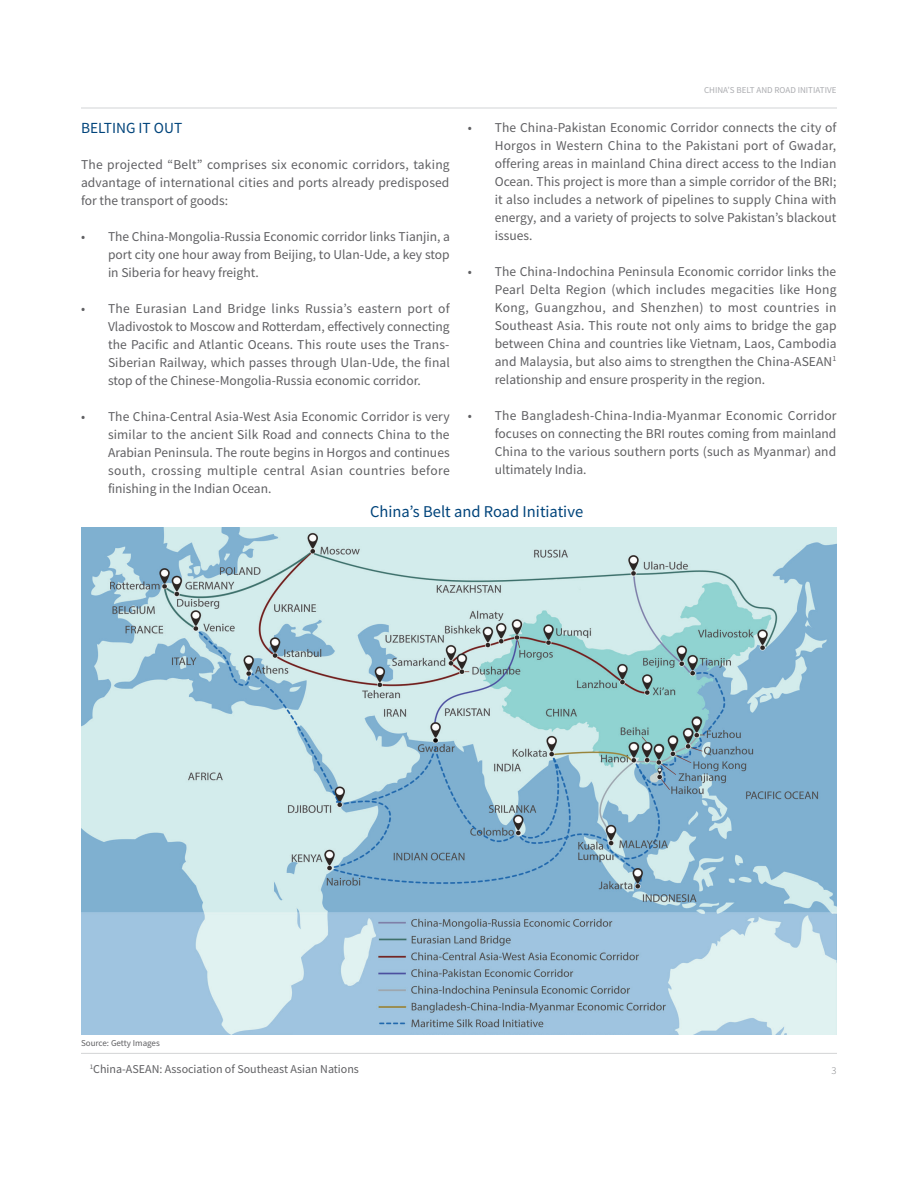
<style>
.page{position:relative;width:918px;height:1188px;background:#fff}
.page>*{position:absolute;margin:0;border:0;box-sizing:border-box;transform-origin:0 0}
.t1{font:16.5px "Source Sans Pro";color:#00447b}
.t2{font:15.3px "Source Sans Pro";color:#00447b}
.t3{font:13.5px/18px "Source Sans Pro";color:#5f5f62;text-align:justify}
.t4{font:12px "Source Sans Pro";color:#5f5f62}
.t5{font:300 10.5px "Source Sans Pro";color:#848689}
.t6{font:9px "Source Sans Pro";color:#abacb0}
.t7{font:9px "Source Sans Pro";color:#5f5f62}
</style>
<div class="page">
<hr style="left:81px;top:1053px;width:756px;height:1px;background:#d3d4d6">
<hr style="left:81px;top:108px;width:756px;height:1px;background:#d3d4d6">
<img style="left:81px;top:528px;width:755px;height:507px">
<p class="t6" style="left:704px;top:85px;width:134px">CHINA’S BELT AND ROAD INITIATIVE</p>
<p class="t3" style="left:495px;top:118px;width:343px;text-indent:-27px">• The China-Pakistan Economic Corridor connects the city of Horgos in Western China to the Pakistani port of Gwadar, offering areas in mainland China direct access to the Indian Ocean. This project is more than a simple corridor of the BRI; it also includes a network of pipelines to supply China with energy, and a variety of projects to solve Pakistan’s blackout issues.</p>
<p class="t3" style="left:495px;top:262px;width:343px;text-indent:-27px">• The China-Indochina Peninsula Economic corridor links the Pearl Delta Region (which includes megacities like Hong Kong, Guangzhou, and Shenzhen) to most countries in Southeast Asia. This route not only aims to bridge the gap between China and countries like Vietnam, Laos, Cambodia and Malaysia, but also aims to strengthen the China-ASEAN<sup>1 </sup>relationship and ensure prosperity in the region.</p>
<p class="t3" style="left:495px;top:406px;width:343px;text-indent:-27px">• The Bangladesh-China-India-Myanmar Economic Corridor focuses on connecting the BRI routes coming from mainland China to the various southern ports (such as Myanmar) and ultimately India.</p>
<p class="t1" style="left:370px;top:501px;width:215px">China’s Belt and Road Initiative</p>
<p class="t2" style="left:81px;top:118px;width:103px">BELTING IT OUT</p>
<p class="t3" style="left:81px;top:156px;width:370px">The projected “Belt” comprises six economic corridors, taking advantage of international cities and ports already predisposed for the transport of goods:</p>
<p class="t3" style="left:108px;top:228px;width:343px;text-indent:-27px">• The China-Mongolia-Russia Economic corridor links Tianjin, a port city one hour away from Beijing, to Ulan-Ude, a key stop in Siberia for heavy freight.</p>
<p class="t3" style="left:108px;top:300px;width:343px;text-indent:-27px">• The Eurasian Land Bridge links Russia’s eastern port of Vladivostok to Moscow and Rotterdam, effectively connecting the Pacific and Atlantic Oceans. This route uses the Trans-Siberian Railway, which passes through Ulan-Ude, the final stop of the Chinese-Mongolia-Russia economic corridor.</p>
<p class="t3" style="left:108px;top:408px;width:343px;text-indent:-27px">• The China-Central Asia-West Asia Economic Corridor is very similar to the ancient Silk Road and connects China to the Arabian Peninsula. The route begins in Horgos and continues south, crossing multiple central Asian countries before finishing in the Indian Ocean.</p>
<p class="t7" style="left:81px;top:1038px;width:80px">Source: Getty Images</p>
<p class="t4" style="left:90px;top:1062px;width:271px"><sup>1</sup>China-ASEAN: Association of Southeast Asian Nations</p>
<p class="t5" style="left:831px;top:1064px;width:7px">3</p>
</div>
